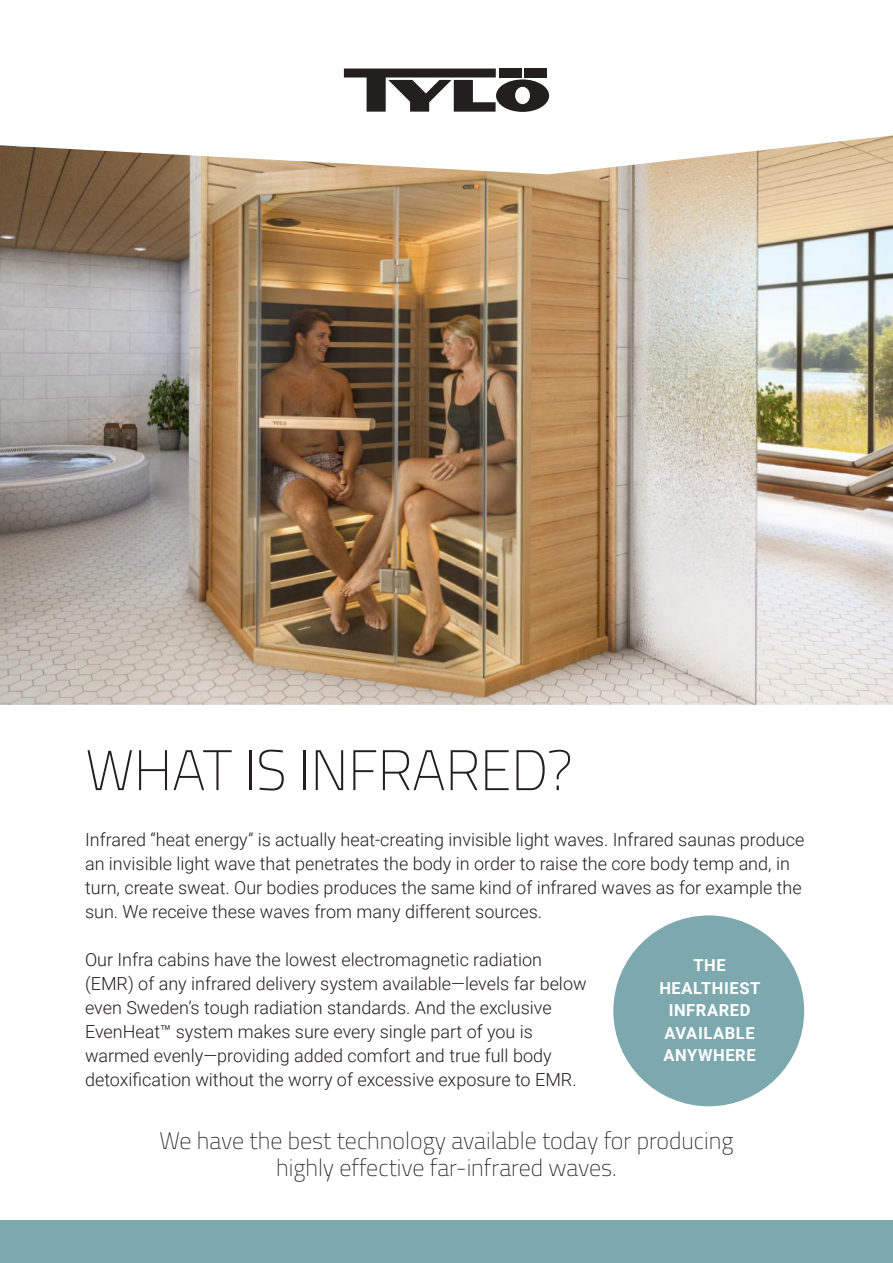
<style>
.page{position:relative;width:893px;height:1263px;background:#fff}
.page>*{position:absolute;margin:0;border:0;box-sizing:border-box;transform-origin:0 0}
.t1{font:100 57px "Titillium";letter-spacing:-.005em;color:#241f1f}
.t2{font:100 24px/27px "Titillium";color:#241f1f;text-align:center}
.t3{font:300 18px/24px "Roboto";color:#241f1f}
.t4{font:700 16.5px/22.5px "Roboto";letter-spacing:.035em;color:#fff;text-align:center}
</style>
<div class="page">
<img style="left:0;top:174px;width:893px;height:531px">
<svg style="left:0;top:68px;width:893px;height:106px"></svg>
<svg style="left:344px;top:69px;width:205px;height:43px"></svg>
<div style="left:613px;top:915px;width:191px;height:191px;background:#7da8ae;border-radius:50%"></div>
<div style="left:0;top:1220px;width:893px;height:43px;background:#7da8ae"></div>
<h1 class="t1" style="left:85px;top:729px;width:489px">WHAT IS INFRARED?</h1>
<p class="t3" style="left:85px;top:827px;width:721px">Infrared “heat energy” is actually heat-creating invisible light waves. Infrared saunas produce an invisible light wave that penetrates the body in order to raise the core body temp and, in turn, create sweat. Our bodies produces the same kind of infrared waves as for example the sun. We receive these waves from many different sources.</p>
<p class="t3" style="left:85px;top:947px;width:503px">Our Infra cabins have the lowest electromagnetic radiation (EMR) of any infrared delivery system available—levels far below even Sweden’s tough radiation standards. And the exclusive EvenHeat™ system makes sure every single part of you is warmed evenly—providing added comfort and true full body detoxification without the worry of excessive exposure to EMR.</p>
<p class="t4" style="left:659px;top:953px;width:102px">THE<br>HEALTHIEST<br>INFRARED<br>AVAILABLE<br>ANYWHERE</p>
<h2 class="t2" style="left:159px;top:1126px;width:575px">We have the best technology available today for producing highly effective far-infrared waves.</h2>
</div>
